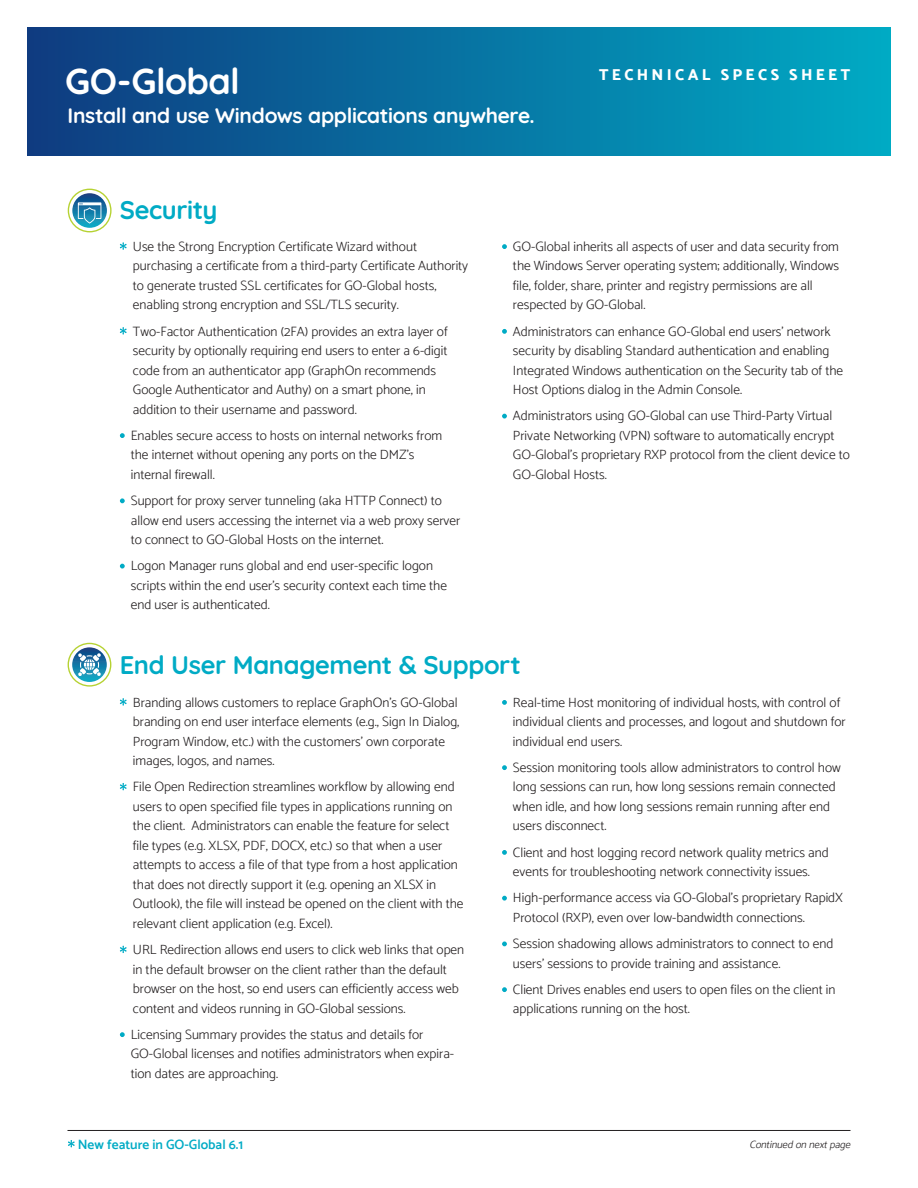
<style>
.page{position:relative;width:918px;height:1188px;background:#fff}
.page>*{position:absolute;margin:0;border:0;box-sizing:border-box;transform-origin:0 0}
.t1{font:300 36px "Quicksand";letter-spacing:-.015em;color:#fff}
.t2{font:300 25.5px "Quicksand";letter-spacing:-.015em;color:#00abc5}
.t3{font:300 21px "Quicksand";letter-spacing:-.015em;color:#fff}
.t4{font:800 15.75px "Catamaran";letter-spacing:.205em;color:#fff}
.Body_9pt{font:300 13.5px/19.5px "Catamaran";color:#231f20}
.Body_9pt-2{font:600 13.5px "Catamaran";color:#00abc5}
.t5{font:italic 300 10.5px "Catamaran";color:#231f20}
</style>
<div class="page">
<div style="left:27px;top:27px;width:864px;height:129px;background:linear-gradient(to right,#0f3b80,#00abc4)"></div>
<svg style="left:120px;top:242px;width:7px;height:8px"></svg>
<svg style="left:120px;top:327px;width:7px;height:8px"></svg>
<svg style="left:120px;top:433px;width:5px;height:5px"></svg>
<svg style="left:120px;top:498px;width:5px;height:5px"></svg>
<svg style="left:120px;top:564px;width:5px;height:5px"></svg>
<svg style="left:502px;top:244px;width:5px;height:5px"></svg>
<svg style="left:502px;top:329px;width:5px;height:5px"></svg>
<svg style="left:502px;top:414px;width:5px;height:5px"></svg>
<svg style="left:120px;top:698px;width:7px;height:8px"></svg>
<svg style="left:120px;top:783px;width:7px;height:7px"></svg>
<svg style="left:120px;top:946px;width:7px;height:7px"></svg>
<svg style="left:120px;top:1032px;width:5px;height:5px"></svg>
<svg style="left:502px;top:700px;width:5px;height:5px"></svg>
<svg style="left:502px;top:765px;width:5px;height:5px"></svg>
<svg style="left:502px;top:850px;width:5px;height:5px"></svg>
<svg style="left:502px;top:896px;width:5px;height:5px"></svg>
<svg style="left:502px;top:941px;width:5px;height:5px"></svg>
<svg style="left:502px;top:987px;width:5px;height:5px"></svg>
<hr style="left:67px;top:1130px;width:783px;height:1px;background:#231f20">
<div style="left:68px;top:189px;width:44px;height:43px;border:1px solid #b6d233;border-radius:50%"></div>
<svg style="left:72px;top:193px;width:35px;height:35px"></svg>
<svg style="left:78px;top:202px;width:23px;height:22px"></svg>
<div style="left:68px;top:643px;width:43px;height:44px;border:1px solid #b6d233;border-radius:50%"></div>
<svg style="left:72px;top:647px;width:35px;height:35px"></svg>
<svg style="left:78px;top:653px;width:23px;height:23px"></svg>
<svg style="left:68px;top:1140px;width:7px;height:7px"></svg>
<p class="t1" style="left:65px;top:53px;width:176px">GO-Global</p>
<p class="t3" style="left:68px;top:99px;width:469px">Install and use Windows applications anywhere.</p>
<p class="t4" style="left:599px;top:65px;width:253px">TECHNICAL SPECS SHEET</p>
<p class="t2" style="left:120px;top:190px;width:99px">Security</p>
<p class="Body_9pt" style="left:133px;top:237px;width:337px">Use the Strong Encryption Certificate Wizard without purchasing a certificate from a third-party Certificate Authority to generate trusted SSL certificates for GO-Global hosts, enabling strong encryption and SSL/TLS security.</p>
<p class="Body_9pt" style="left:133px;top:321px;width:316px">Two-Factor Authentication (2FA) provides an extra layer of security by optionally requiring end users to enter a 6-digit code from an authenticator app (GraphOn recommends Google Authenticator and Authy) on a smart phone, in addition to their username and password.</p>
<p class="Body_9pt" style="left:131px;top:426px;width:313px">Enables secure access to hosts on internal networks from the internet without opening any ports on the DMZ’s internal firewall.</p>
<p class="Body_9pt" style="left:131px;top:491px;width:331px">Support for proxy server tunneling (aka HTTP Connect) to allow end users accessing the internet via a web proxy server to connect to GO-Global Hosts on the internet.</p>
<p class="Body_9pt" style="left:131px;top:556px;width:318px">Logon Manager runs global and end user-specific logon scripts within the end user’s security context each time the end user is authenticated.</p>
<p class="Body_9pt" style="left:513px;top:237px;width:328px">GO-Global inherits all aspects of user and data security from the Windows Server operating system; additionally, Windows file, folder, share, printer and registry permissions are all respected by GO-Global.</p>
<p class="Body_9pt" style="left:513px;top:321px;width:332px">Administrators can enhance GO-Global end users’ network security by disabling Standard authentication and enabling Integrated Windows authentication on the Security tab of the Host Options dialog in the Admin Console.</p>
<p class="Body_9pt" style="left:513px;top:406px;width:338px">Administrators using GO-Global can use Third-Party Virtual Private Networking (VPN) software to automatically encrypt GO-Global’s proprietary RXP protocol from the client device to GO-Global Hosts.</p>
<p class="t2" style="left:120px;top:645px;width:403px">End User Management &amp; Support</p>
<p class="Body_9pt" style="left:133px;top:692px;width:328px">Branding allows customers to replace GraphOn’s GO-Global branding on end user interface elements (e.g., Sign In Dialog, Program Window, etc.) with the customers’ own corporate images, logos, and names.</p>
<p class="Body_9pt" style="left:133px;top:777px;width:332px">File Open Redirection streamlines workflow by allowing end users to open specified file types in applications running on the client. Administrators can enable the feature for select file types (e.g. XLSX, PDF, DOCX, etc.) so that when a user attempts to access a file of that type from a host application that does not directly support it (e.g. opening an XLSX in Outlook), the file will instead be opened on the client with the relevant client application (e.g. Excel).</p>
<p class="Body_9pt" style="left:133px;top:940px;width:333px">URL Redirection allows end users to click web links that open in the default browser on the client rather than the default browser on the host, so end users can efficiently access web content and videos running in GO-Global sessions.</p>
<p class="Body_9pt" style="left:131px;top:1025px;width:325px">Licensing Summary provides the status and details for<br>GO-Global licenses and notifies administrators when expira&shy;tion dates are approaching.</p>
<p class="Body_9pt" style="left:513px;top:692px;width:334px">Real-time Host monitoring of individual hosts, with control of individual clients and processes, and logout and shutdown for individual end users.</p>
<p class="Body_9pt" style="left:513px;top:758px;width:329px">Session monitoring tools allow administrators to control how long sessions can run, how long sessions remain connected when idle, and how long sessions remain running after end users disconnect.</p>
<p class="Body_9pt" style="left:513px;top:842px;width:317px">Client and host logging record network quality metrics and events for troubleshooting network connectivity issues.</p>
<p class="Body_9pt" style="left:513px;top:888px;width:332px">High-performance access via GO-Global’s proprietary RapidX<br>Protocol (RXP), even over low-bandwidth connections.</p>
<p class="Body_9pt" style="left:513px;top:934px;width:322px">Session shadowing allows administrators to connect to end users’ sessions to provide training and assistance.</p>
<p class="Body_9pt" style="left:513px;top:980px;width:324px">Client Drives enables end users to open files on the client in applications running on the host.</p>
<p class="Body_9pt-2" style="left:78px;top:1136px;width:167px">New feature in GO-Global 6.1</p>
<p class="t5" style="left:750px;top:1138px;width:106px">Continuedonnextpage</p>
</div>
